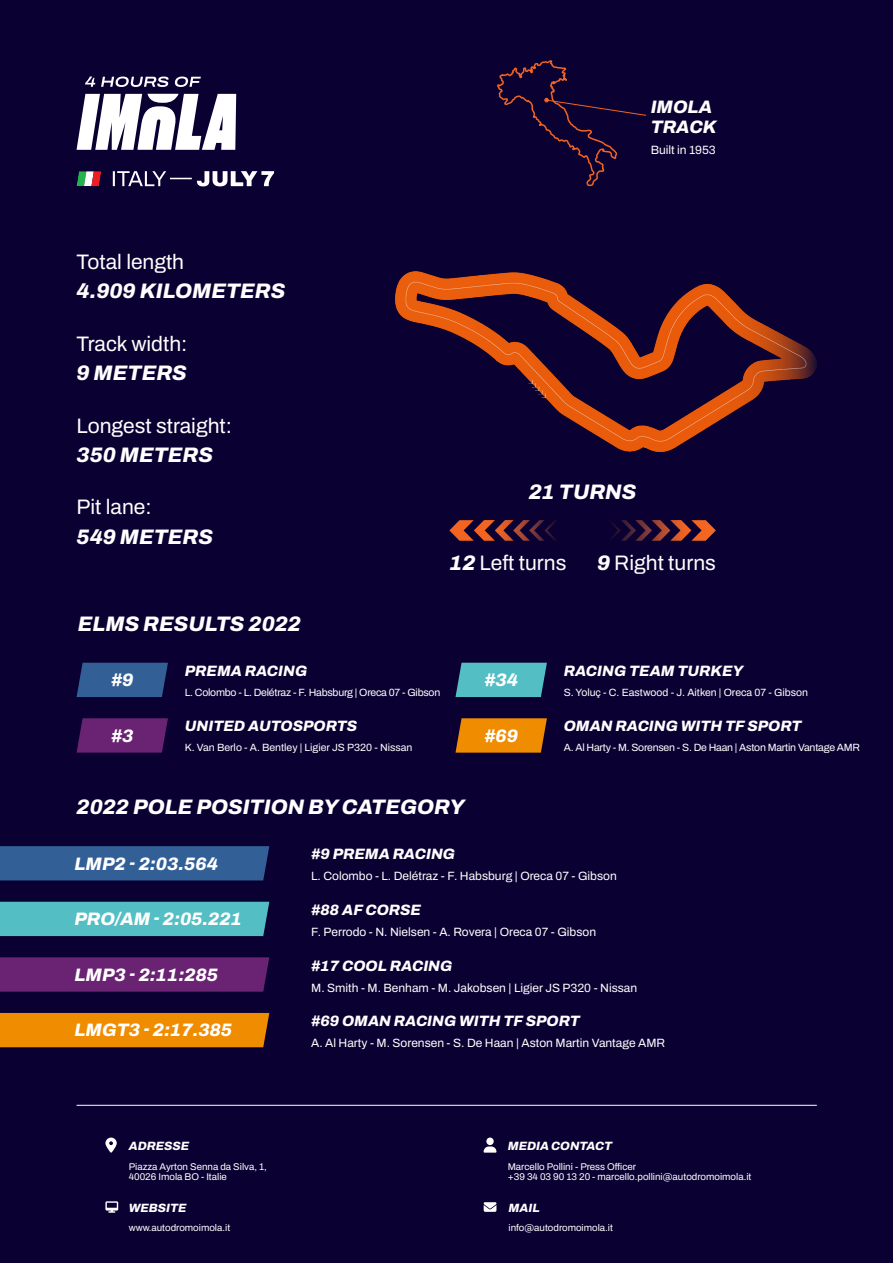
<style>
.page{position:relative;width:893px;height:1263px;background:#0a0032}
.page>*{position:absolute;margin:0;border:0;box-sizing:border-box;transform-origin:0 0}
.t1{font:italic 800 21px "Archivo";color:#fff}
.t2{font:21px "Archivo";color:#fff}
.t3{font:italic 800 18px "Archivo";color:#fff}
.t4{font:italic 800 15px "Archivo";color:#fff}
.t5{font:12px "Archivo";color:#fff}
.t6{font:italic 800 12px "Archivo";color:#fff}
.t7{font:10.5px "Archivo";letter-spacing:-.02em;color:#fff}
.t8{font:10.5px "Archivo";color:#fff}
.t9{font:9.75px "Archivo";color:#fff}
.s1{font-weight:800;font-style:italic}
</style>
<div class="page">
<svg style="left:105px;top:1137px;width:12px;height:16px"></svg>
<svg style="left:105px;top:1201px;width:13px;height:12px"></svg>
<svg style="left:484px;top:1137px;width:12px;height:15px"></svg>
<svg style="left:484px;top:1202px;width:12px;height:10px"></svg>
<svg style="left:612px;top:520px;width:104px;height:21px"></svg>
<svg style="left:449px;top:520px;width:107px;height:21px"></svg>
<svg style="left:113px;top:171px;width:161px;height:15px"></svg>
<svg style="left:76px;top:77px;width:161px;height:73px"></svg>
<svg style="left:77px;top:171px;width:24px;height:15px"></svg>
<img style="left:395px;top:271px;width:421px;height:180px">
<svg style="left:497px;top:60px;width:149px;height:127px"></svg>
<hr style="left:77px;top:1105px;width:740px;height:1px;background:#fff">
<svg style="left:77px;top:663px;width:91px;height:34px;background:#2f598e"></svg>
<svg style="left:77px;top:718px;width:91px;height:35px;background:#621f6d"></svg>
<svg style="left:455px;top:663px;width:92px;height:34px;background:#4db0b8"></svg>
<svg style="left:455px;top:718px;width:92px;height:35px;background:#db7f04"></svg>
<div style="left:0;top:846px;width:269px;height:34px;background:#325f95"></div>
<div style="left:0;top:902px;width:269px;height:34px;background:#53bec3"></div>
<div style="left:0;top:957px;width:269px;height:35px;background:#6a2273"></div>
<div style="left:0;top:1013px;width:269px;height:34px;background:#f08c00"></div>
<p class="t3" style="left:651px;top:93px;width:63px">IMOLA</p>
<p class="t3" style="left:651px;top:113px;width:68px">TRACK</p>
<p class="t5" style="left:651px;top:141px;width:67px">Built in 1953</p>
<p class="t2" style="left:77px;top:246px;width:109px">Total length</p>
<p class="t1" style="left:77px;top:275px;width:210px">4.909 KILOMETERS</p>
<p class="t2" style="left:77px;top:328px;width:112px">Track width:</p>
<p class="t1" style="left:77px;top:357px;width:112px">9 METERS</p>
<p class="t2" style="left:77px;top:410px;width:157px">Longest straight:</p>
<p class="t1" style="left:77px;top:439px;width:138px">350 METERS</p>
<p class="t2" style="left:77px;top:492px;width:77px">Pit lane:</p>
<p class="t1" style="left:77px;top:520px;width:138px">549 METERS</p>
<p class="t1" style="left:529px;top:476px;width:109px">21 TURNS</p>
<p class="t2" style="left:449px;top:547px;width:119px"><span class="s1">12</span> Left turns</p>
<p class="t2" style="left:597px;top:547px;width:120px"><span class="s1">9</span> Right turns</p>
<p class="t1" style="left:78px;top:608px;width:225px">ELMS RESULTS 2022</p>
<p class="t3" style="left:111px;top:666px;width:24px">#9</p>
<p class="t4" style="left:185px;top:659px;width:124px">PREMA RACING</p>
<p class="t7" style="left:185px;top:684px;width:257px">L. Colombo - L. Delétraz - F. Habsburg | Oreca 07 - Gibson</p>
<p class="t3" style="left:484px;top:666px;width:35px">#34</p>
<p class="t4" style="left:564px;top:659px;width:181px">RACING TEAM TURKEY</p>
<p class="t8" style="left:564px;top:684px;width:246px">S. Yoluç - C. Eastwood - J. Aitken | Oreca 07 - Gibson</p>
<p class="t3" style="left:111px;top:722px;width:24px">#3</p>
<p class="t4" style="left:185px;top:715px;width:174px">UNITED AUTOSPORTS</p>
<p class="t8" style="left:185px;top:740px;width:229px">K. Van Berlo - A. Bentley | Ligier JS P320 - Nissan</p>
<p class="t3" style="left:484px;top:722px;width:35px">#69</p>
<p class="t4" style="left:564px;top:715px;width:239px">OMAN RACING WITH TF SPORT</p>
<p class="t7" style="left:564px;top:740px;width:298px">A. Al Harty - M. Sorensen - S. De Haan | Aston Martin Vantage AMR</p>
<p class="t1" style="left:77px;top:791px;width:390px">2022 POLE POSITION BY CATEGORY</p>
<p class="t3" style="left:74px;top:850px;width:145px">LMP2 - 2:03.564</p>
<p class="t3" style="left:74px;top:905px;width:169px">PRO/AM - 2:05.221</p>
<p class="t3" style="left:74px;top:961px;width:145px">LMP3 - 2:11:285</p>
<p class="t3" style="left:74px;top:1016px;width:159px">LMGT3 - 2:17.385</p>
<p class="t4" style="left:311px;top:843px;width:145px">#9 PREMA RACING</p>
<p class="t5" style="left:311px;top:867px;width:307px">L. Colombo - L. Delétraz - F. Habsburg | Oreca 07 - Gibson</p>
<p class="t4" style="left:311px;top:898px;width:111px">#88 AF CORSE</p>
<p class="t5" style="left:311px;top:923px;width:286px">F. Perrodo - N. Nielsen - A. Rovera | Oreca 07 - Gibson</p>
<p class="t4" style="left:311px;top:954px;width:143px">#17 COOL RACING</p>
<p class="t5" style="left:311px;top:979px;width:328px">M. Smith - M. Benham - M. Jakobsen | Ligier JS P320 - Nissan</p>
<p class="t4" style="left:311px;top:1009px;width:270px">#69 OMAN RACING WITH TF SPORT</p>
<p class="t5" style="left:311px;top:1034px;width:356px">A. Al Harty - M. Sorensen - S. De Haan | Aston Martin Vantage AMR</p>
<p class="t6" style="left:129px;top:1137px;width:62px">ADRESSE</p>
<p class="t6" style="left:508px;top:1137px;width:106px">MEDIA CONTACT</p>
<p class="t9" style="left:129px;top:1159px;width:140px">Piazza Ayrton Senna da Silva, 1,</p>
<p class="t9" style="left:129px;top:1169px;width:100px">40026 Imola BO - Italie</p>
<p class="t9" style="left:508px;top:1159px;width:130px">Marcello Pollini - Press Officer</p>
<p class="t9" style="left:508px;top:1169px;width:245px">+39 34 03 90 13 20 - marcello.pollini@autodromoimola.it</p>
<p class="t6" style="left:129px;top:1199px;width:59px">WEBSITE</p>
<p class="t6" style="left:508px;top:1199px;width:33px">MAIL</p>
<p class="t9" style="left:129px;top:1220px;width:103px">www.autodromoimola.it</p>
<p class="t9" style="left:508px;top:1220px;width:106px">info@autodromoimola.it</p>
</div>
